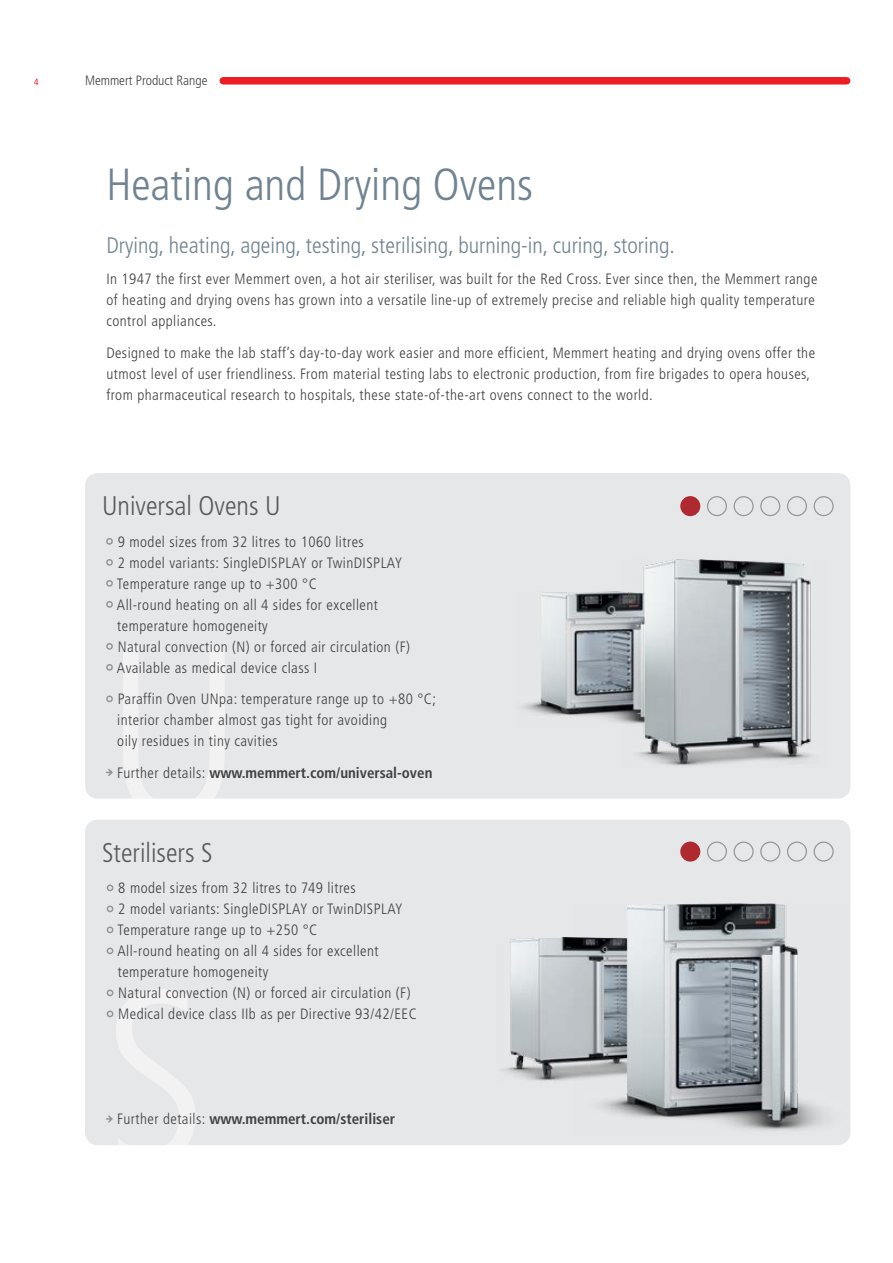
<style>
.page{position:relative;width:893px;height:1263px;background:#fff}
.page>*{position:absolute;margin:0;border:0;box-sizing:border-box;transform-origin:0 0}
.t1{font:300 condensed 45px "Frutiger LT";color:#708391}
.t2{font:300 condensed 27px "Frutiger LT";color:#58595b}
.t3{font:300 condensed 22.5px "Frutiger LT Std";color:#708391}
.t4{font:300 condensed 15px/21px "Frutiger LT Std";letter-spacing:.03em;color:#414042}
.t5{font:700 condensed 15px "Frutiger LT Std";color:#414042}
.t6{font:300 condensed 13.5px "Frutiger LT Std";color:#414042}
.t7{font:condensed 9px "Frutiger";color:#ed1d24}
.s1{font-weight:300}
</style>
<div class="page">
<div style="left:223px;top:77px;width:624px;height:8px;background:#ed1d24"></div>
<div style="left:85px;top:820px;width:765px;height:325px;background:#e6e7e8;border-radius:13px"></div>
<div style="left:85px;top:473px;width:765px;height:326px;background:#e6e7e8;border-radius:13px"></div>
<svg style="left:123px;top:646px;width:101px;height:153px"></svg>
<div style="left:106px;top:538px;width:7px;height:7px;border:2px solid #939598;border-radius:50%"></div>
<div style="left:106px;top:559px;width:7px;height:7px;border:2px solid #939598;border-radius:50%"></div>
<div style="left:106px;top:580px;width:7px;height:7px;border:2px solid #939598;border-radius:50%"></div>
<div style="left:106px;top:601px;width:7px;height:7px;border:2px solid #939598;border-radius:50%"></div>
<div style="left:106px;top:643px;width:7px;height:7px;border:2px solid #939598;border-radius:50%"></div>
<div style="left:106px;top:664px;width:7px;height:7px;border:2px solid #939598;border-radius:50%"></div>
<div style="left:106px;top:695px;width:7px;height:7px;border:2px solid #939598;border-radius:50%"></div>
<svg style="left:106px;top:769px;width:7px;height:7px"></svg>
<svg style="left:106px;top:990px;width:89px;height:155px"></svg>
<div style="left:107px;top:884px;width:6px;height:7px;border:2px solid #939598;border-radius:50%"></div>
<div style="left:107px;top:905px;width:6px;height:7px;border:2px solid #939598;border-radius:50%"></div>
<div style="left:107px;top:926px;width:6px;height:7px;border:2px solid #939598;border-radius:50%"></div>
<div style="left:107px;top:947px;width:6px;height:7px;border:2px solid #939598;border-radius:50%"></div>
<div style="left:107px;top:989px;width:6px;height:7px;border:2px solid #939598;border-radius:50%"></div>
<div style="left:107px;top:1010px;width:6px;height:7px;border:2px solid #939598;border-radius:50%"></div>
<div style="left:680px;top:496px;width:20px;height:20px;background:#af2a30;border-radius:50%"></div>
<div style="left:707px;top:496px;width:20px;height:20px;border:1px solid #939598;border-radius:50%"></div>
<div style="left:734px;top:496px;width:20px;height:20px;border:1px solid #939598;border-radius:50%"></div>
<div style="left:760px;top:496px;width:20px;height:20px;border:1px solid #939598;border-radius:50%"></div>
<div style="left:787px;top:496px;width:20px;height:20px;border:1px solid #939598;border-radius:50%"></div>
<div style="left:814px;top:496px;width:20px;height:20px;border:1px solid #939598;border-radius:50%"></div>
<div style="left:680px;top:841px;width:20px;height:20px;background:#af2a30;border-radius:50%"></div>
<div style="left:707px;top:841px;width:20px;height:20px;border:1px solid #939598;border-radius:50%"></div>
<div style="left:734px;top:841px;width:20px;height:20px;border:1px solid #939598;border-radius:50%"></div>
<div style="left:760px;top:841px;width:20px;height:20px;border:1px solid #939598;border-radius:50%"></div>
<div style="left:787px;top:841px;width:20px;height:20px;border:1px solid #939598;border-radius:50%"></div>
<div style="left:814px;top:841px;width:20px;height:20px;border:1px solid #939598;border-radius:50%"></div>
<img style="left:522px;top:591px;width:101px;height:132px">
<img style="left:503px;top:937px;width:71px;height:144px">
<img style="left:574px;top:903px;width:253px;height:228px">
<img style="left:623px;top:559px;width:188px;height:207px">
<p class="t7" style="left:34px;top:76px;width:6px">4</p>
<p class="t6" style="left:85px;top:72px;width:124px">Memmert Product Range</p>
<h1 class="t1" style="left:106px;top:159px;width:428px">Heating and Drying Ovens</h1>
<h3 class="t3" style="left:106px;top:232px;width:570px">Drying, heating, ageing, testing, sterilising, burning-in, curing, storing.</h3>
<p class="t4" style="left:106px;top:269px;width:713px">In 1947 the first ever Memmert oven, a hot air steriliser, was built for the Red Cross. Ever since then, the Memmert range of heating and drying ovens has grown into a versatile line-up of extremely precise and reliable high quality temperature control appliances.</p>
<p class="t4" style="left:106px;top:342px;width:710px">Designed to make the lab staff’s day-to-day work easier and more efficient, Memmert heating and drying ovens offer the utmost level of user friendliness. From material testing labs to electronic production, from fire brigades to opera houses, from pharmaceutical research to hospitals, these state-of-the-art ovens connect to the world.</p>
<h2 class="t2" style="left:102px;top:490px;width:180px">Universal Ovens U</h2>
<p class="t4" style="left:117px;top:531px;width:295px">9 model sizes from 32 litres to 1060 litres<br>2 model variants: SingleDISPLAY or TwinDISPLAY Temperature range up to +300 °C<br>All-round heating on all 4 sides for excellent temperature homogeneity<br>Natural convection (N) or forced air circulation (F)<br>Available as medical device class I</p>
<p class="t4" style="left:117px;top:689px;width:320px">Paraffin Oven UNpa: temperature range up to +80 °C; interior chamber almost gas tight for avoiding<br>oily residues in tiny cavities</p>
<p class="t5" style="left:117px;top:763px;width:317px"><span class="s1">Further details:</span> www.memmert.com/universal-oven</p>
<h2 class="t2" style="left:102px;top:837px;width:112px">Sterilisers S</h2>
<p class="t4" style="left:117px;top:878px;width:301px">8 model sizes from 32 litres to 749 litres<br>2 model variants: SingleDISPLAY or TwinDISPLAY Temperature range up to +250 °C<br>All-round heating on all 4 sides for excellent temperature homogeneity<br>Natural convection (N) or forced air circulation (F)<br>Medical device class IIb as per Directive 93/42/EEC</p>
<p class="t5" style="left:117px;top:1110px;width:280px"><span class="s1">Further details:</span> www.memmert.com/steriliser</p>
</div>
